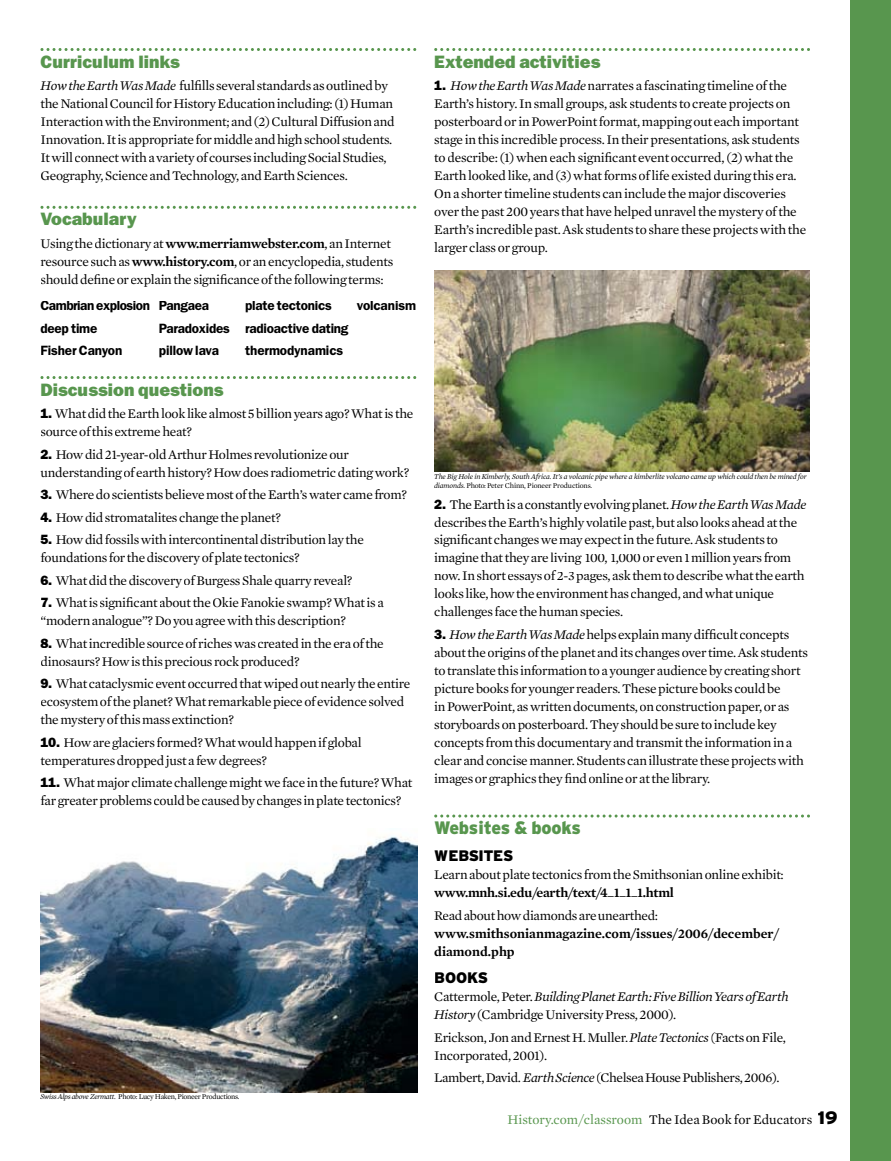
<style>
.page{position:relative;width:891px;height:1161px;background:#fff}
.page>*{position:absolute;margin:0;border:0;box-sizing:border-box;transform-origin:0 0}
.t1{font:800 18px "Franklin Gothic";color:#58964e}
.t2{font:900 18px "Interstate";letter-spacing:-.02em;color:#58964e}
.t3{font:900 15.15px "Interstate";letter-spacing:-.015em;color:#000}
.t4{font:13.5px/18px "Mercury Text G1";letter-spacing:-.02em;color:#000}
.t5{font:600 13.5px "Franklin Gothic";letter-spacing:-.02em;color:#000}
.t6{font:italic 13.5px/18px "Mercury Text G1";letter-spacing:-.025em;color:#000}
.t7{font:600 13.5px/18px "Mercury Text G1";color:#000}
.t8{font:13.5px "Mercury Text G1";color:#000}
.t9{font:600 13.5px "Mercury Text G1";letter-spacing:-.02em;color:#000}
.t10{font:italic 7.5px/9px "Mercury Text G1";letter-spacing:-.02em;color:#000}
.t11{font:7.5px "Mercury Text G1";letter-spacing:-.04em;color:#000}
.s1{font-style:italic}
.s2{font-weight:600}
.s3{font-family:"Franklin Gothic";font-weight:800}
.s4{font-style:normal}
.s5{color:#58964e}
.s6{font-family:"Interstate";font-weight:900;font-size:18px}
</style>
<div class="page">
<svg style="left:41px;top:48px;width:375px;height:3px"></svg>
<svg style="left:41px;top:206px;width:375px;height:3px"></svg>
<svg style="left:41px;top:376px;width:375px;height:3px"></svg>
<svg style="left:434px;top:48px;width:376px;height:3px"></svg>
<svg style="left:434px;top:815px;width:376px;height:3px"></svg>
<img style="left:434px;top:270px;width:376px;height:201px">
<div style="left:850px;top:0;width:41px;height:1161px;background:#58964e"></div>
<img style="left:40px;top:836px;width:377px;height:257px">
<h1 class="t1" style="left:40px;top:51px;width:141px">Curriculum links</h1>
<p class="t4" style="left:40px;top:77px;width:356px"><span class="s1">How the Earth Was Made</span> fulfills several standardsasoutlinedby theNationalCouncilforHistoryEducationincluding:(1)Human InteractionwiththeEnvironment;and(2)CulturalDiffusionand Innovation. Itisappropriateformiddleandhighschool students.<br>Itwillconnectwithavarietyofcourses includingSocialStudies, Geography,ScienceandTechnology,andEarthSciences.</p>
<h1 class="t1" style="left:40px;top:209px;width:98px">Vocabulary</h1>
<p class="t4" style="left:40px;top:234px;width:354px">Usingthedictionaryat<span class="s2">www.merriamwebster.com</span>,anInternet resourcesuchas<span class="s2">www.history.com</span>,oranencyclopedia, students shoulddefineorexplainthesignificanceofthefollowingterms:</p>
<p class="t5" style="left:40px;top:298px;width:170px">Cambrian explosion Pangaea</p>
<p class="t5" style="left:245px;top:298px;width:88px">plate tectonics</p>
<p class="t5" style="left:357px;top:298px;width:61px">volcanism</p>
<p class="t5" style="left:40px;top:320px;width:58px">deep time</p>
<p class="t5" style="left:159px;top:320px;width:191px">Paradoxides radioactive dating</p>
<p class="t5" style="left:40px;top:342px;width:83px">Fisher Canyon</p>
<p class="t5" style="left:159px;top:342px;width:62px">pillow lava</p>
<p class="t5" style="left:245px;top:342px;width:100px">thermodynamics</p>
<h1 class="t1" style="left:40px;top:379px;width:185px">Discussion questions</h1>
<p class="t4" style="left:40px;top:405px;width:374px"><span class="s3">1.</span> WhatdidtheEarthlooklikealmost5billionyearsago?Whatis the sourceofthisextremeheat?</p>
<p class="t4" style="left:40px;top:445px;width:370px"><span class="s3">2.</span> Howdid21-year-oldArthurHolmes revolutionizeour understandingofearthhistory?Howdoes radiometricdatingwork?</p>
<p class="t4" style="left:40px;top:486px;width:368px"><span class="s3">3.</span> WheredoscientistsbelievemostoftheEarth’swatercamefrom?</p>
<p class="t4" style="left:40px;top:508px;width:242px"><span class="s3">4.</span> Howdidstromataliteschangetheplanet?</p>
<p class="t4" style="left:40px;top:531px;width:325px"><span class="s3">5.</span> Howdidfossilswithintercontinentaldistributionlaythe foundations for thediscoveryofplatetectonics?</p>
<p class="t4" style="left:40px;top:571px;width:314px"><span class="s3">6.</span> WhatdidthediscoveryofBurgessShalequarryreveal?</p>
<p class="t4" style="left:40px;top:594px;width:345px"><span class="s3">7.</span> Whatis significantabouttheOkieFanokieswamp?Whatisa “modernanalogue”?Doyouagreewiththisdescription?</p>
<p class="t4" style="left:40px;top:634px;width:345px"><span class="s3">8.</span> Whatincrediblesourceof richeswascreatedintheeraofthe dinosaurs?Howis thisprecious rockproduced?</p>
<p class="t4" style="left:40px;top:675px;width:371px"><span class="s3">9.</span> Whatcataclysmiceventoccurredthatwipedoutnearlytheentire ecosystemoftheplanet?What remarkablepieceofevidencesolved themysteryofthismassextinction?</p>
<p class="t4" style="left:40px;top:733px;width:323px"><span class="s3">10.</span> Howareglaciers formed?Whatwouldhappenifglobal temperaturesdroppedjustafewdegrees?</p>
<p class="t4" style="left:40px;top:774px;width:373px"><span class="s3">11.</span> Whatmajorclimatechallengemightwefaceinthefuture?What fargreaterproblemscouldbecausedbychanges inplatetectonics?</p>
<p class="t11" style="left:40px;top:1092px;width:201px"><span class="s1">Swiss Alps above Zermatt.</span> Photo: Lucy Haken, Pioneer Productions.</p>
<h1 class="t1" style="left:434px;top:51px;width:168px">Extended activities</h1>
<p class="t4" style="left:434px;top:77px;width:374px"><span class="s3">1.</span> <span class="s1">How the Earth Was Made</span>narrates a fascinatingtimelineofthe Earth’shistory. Insmallgroups, askstudents tocreateprojectson posterboardor inPowerPointformat,mappingout eachimportant stage inthis incredibleprocess. Intheirpresentations, askstudents todescribe:(1)wheneachsignificant eventoccurred,(2)whatthe Earthlookedlike, and(3)whatformsoflife existedduringthis era.<br>Ona shorter timeline students caninclude themajordiscoveries over thepast200years thathavehelpedunravelthemysteryofthe Earth’s incrediblepast.Askstudents toshare theseprojectswiththe larger classorgroup.</p>
<p class="t10" style="left:434px;top:472px;width:374px">The Big Hole in Kimberly, South Africa. It’s a volcanic pipe where a kimberlite volcano came up which could then be mined for diamonds. <span class="s4">Photo: Peter Chinn, Pioneer Productions.</span></p>
<p class="t4" style="left:434px;top:495px;width:374px"><span class="s3">2.</span> TheEarthisaconstantlyevolvingplanet.<span class="s1">How the Earth Was Made </span>describes theEarth’shighlyvolatilepast,butalsolooksaheadatthe significantchangeswemayexpectinthefuture.Askstudents to imaginethattheyareliving 100, 1,000oreven1millionyears from now. Inshortessaysof2-3pages,askthemtodescribewhattheearth looks like,howtheenvironmenthaschanged,andwhatunique challenges facethehumanspecies.</p>
<p class="t4" style="left:434px;top:626px;width:375px"><span class="s3">3.</span> <span class="s1">How the Earth Was Made</span>helpsexplainmanydifficultconcepts abouttheoriginsoftheplanetanditschangesover time.Askstudents totranslatethis informationtoayoungeraudiencebycreatingshort picturebooks foryounger readers.Thesepicturebookscouldbe inPowerPoint,aswrittendocuments,onconstructionpaper,oras storyboardsonposterboard.Theyshouldbesuretoincludekey concepts fromthisdocumentaryandtransmittheinformationina clearandconcisemanner.Studentscanillustratetheseprojectswith imagesorgraphics theyfindonlineoratthelibrary.</p>
<h1 class="t2" style="left:434px;top:817px;width:148px">Websites &amp; books</h1>
<p class="t3" style="left:434px;top:847px;width:81px">WEBSITES</p>
<p class="t4" style="left:434px;top:866px;width:351px">Learnaboutplatetectonics fromtheSmithsonianonlineexhibit:</p>
<p class="t9" style="left:434px;top:885px;width:241px">www.mnh.si.edu/earth/text/4_1_1_1.html</p>
<p class="t4" style="left:434px;top:906px;width:225px">Readabouthowdiamondsareunearthed:</p>
<p class="t7" style="left:434px;top:924px;width:346px">www.smithsonianmagazine.com/issues/2006/december/ diamond.php</p>
<p class="t3" style="left:434px;top:969px;width:56px">BOOKS</p>
<p class="t6" style="left:434px;top:988px;width:356px"><span class="s4">Cattermole,Peter.</span>Building Planet Earth: Five Billion Years of Earth<br>History<span class="s4">(CambridgeUniversityPress,2000).</span></p>
<p class="t4" style="left:434px;top:1028px;width:353px">Erickson,JonandErnestH.Muller.<span class="s1">Plate Tectonics</span>(FactsonFile,<br>Incorporated,2001).</p>
<p class="t4" style="left:434px;top:1069px;width:347px">Lambert,David. <span class="s1">Earth Science</span> (ChelseaHousePublishers,2006).</p>
<p class="t8" style="left:507px;top:1112px;width:332px"><span class="s5">History.com/classroom</span> The IdeaBook forEducators <span class="s6">19</span></p>
</div>
